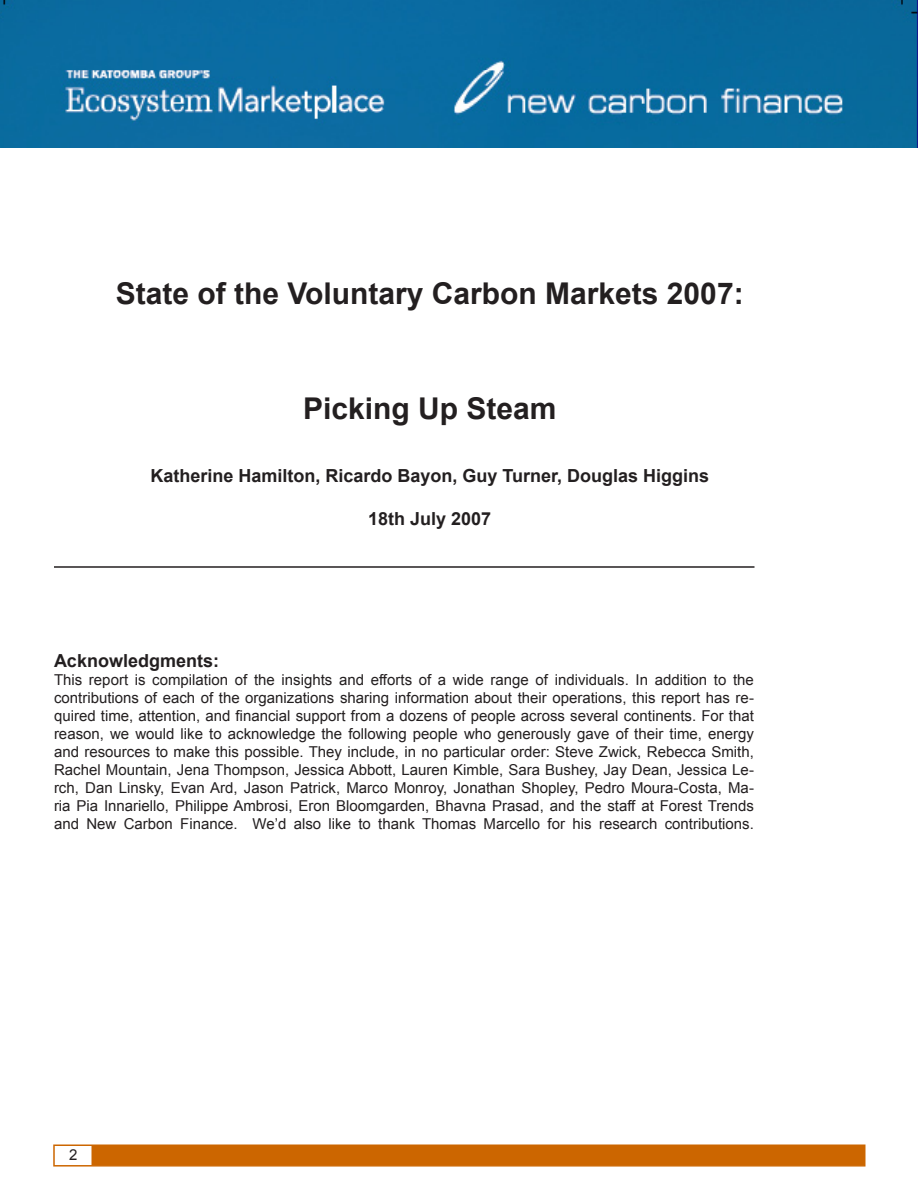
<style>
.page{position:relative;width:918px;height:1188px;background:#fff}
.page>*{position:absolute;margin:0;border:0;box-sizing:border-box;transform-origin:0 0}
.t1{font:700 30px "Arial";color:#231f20}
.t2{font:700 18px "Arial";color:#231f20}
.t3{font:15px/18px "Arial";color:#231f20;text-align:justify}
</style>
<div class="page">
<div style="left:53px;top:1144px;width:813px;height:23px;border:2px solid #c60"></div>
<div style="left:92px;top:1146px;width:772px;height:18px;background:#c60"></div>
<div style="left:92px;top:1145px;width:772px;height:20px;border:2px solid #c60"></div>
<img style="left:0;top:0;width:918px;height:147px">
<hr style="left:54px;top:566px;width:700px;height:2px;background:#231f20">
<p class="t1" style="left:116px;top:274px;width:629px">State of the Voluntary Carbon Markets 2007:</p>
<p class="t1" style="left:303px;top:389px;width:255px">Picking Up Steam</p>
<p class="t2" style="left:150px;top:464px;width:560px">Katherine Hamilton, Ricardo Bayon, Guy Turner, Douglas Higgins</p>
<p class="t2" style="left:368px;top:507px;width:125px">18th July 2007</p>
<p class="t2" style="left:54px;top:648px;width:167px">Acknowledgments:</p>
<p class="t3" style="left:54px;top:670px;width:702px">This report is compilation of the insights and efforts of a wide range of individuals. In addition to the contributions of each of the organizations sharing information about their operations, this report has re&shy;quired time, attention, and financial support from a dozens of people across several continents. For that reason, we would like to acknowledge the following people who generously gave of their time, energy and resources to make this possible. They include, in no particular order: Steve Zwick, Rebecca Smith, Rachel Mountain, Jena Thompson, Jessica Abbott, Lauren Kimble, Sara Bushey, Jay Dean, Jessica Le&shy;rch, Dan Linsky, Evan Ard, Jason Patrick, Marco Monroy, Jonathan Shopley, Pedro Moura-Costa, Ma&shy;ria Pia Innariello, Philippe Ambrosi, Eron Bloomgarden, Bhavna Prasad, and the staff at Forest Trends and New Carbon Finance. We’d also like to thank Thomas Marcello for his research contributions.</p>
</div>
